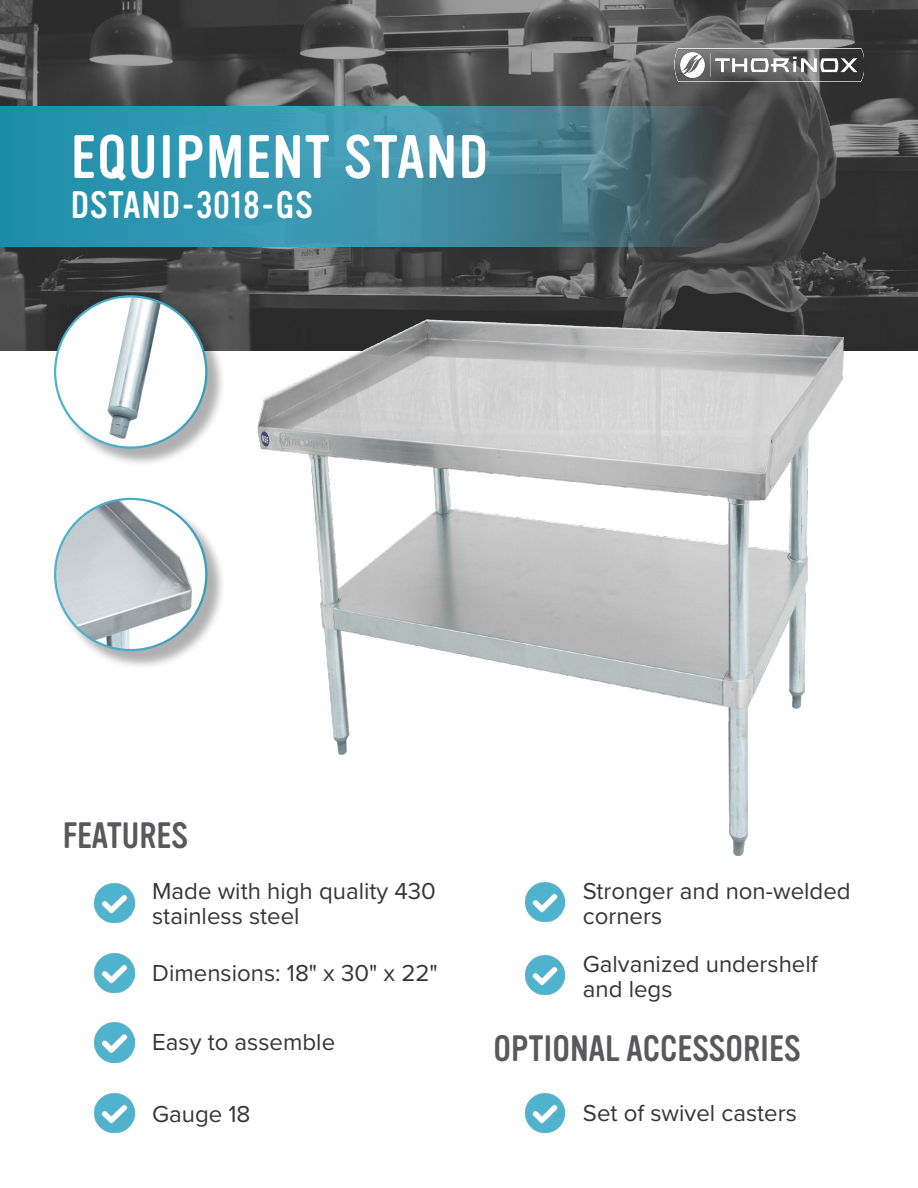
<style>
.page{position:relative;width:918px;height:1188px;background:#fff}
.page>*{position:absolute;margin:0;border:0;box-sizing:border-box;transform-origin:0 0}
.t1{font:60px "Vinyl OT";letter-spacing:.025em;color:#fff}
.t2{font:37.5px "Vinyl OT";letter-spacing:.025em;color:#fff}
.t3{font:36px "Vinyl OT";color:#59595b}
.t4{font:24px/25.5px "Proxima Nova";color:#373637}
</style>
<div class="page">
<svg style="left:0;top:0;width:918px;height:351px;background:#4c4c4c"></svg>
<img style="left:674px;top:49px;width:190px;height:32px">
<div style="left:57px;top:298px;width:169px;height:169px;background:#000;opacity:.31"></div>
<div style="left:55px;top:296px;width:151px;height:152px;background:#fff;border-radius:50%"></div>
<img style="left:78px;top:296px;width:128px;height:152px">
<div style="left:57px;top:500px;width:169px;height:170px;background:#000;opacity:.31"></div>
<div style="left:55px;top:499px;width:151px;height:151px;background:#fff;border-radius:50%"></div>
<img style="left:55px;top:499px;width:138px;height:150px">
<svg style="left:0;top:106px;width:717px;height:140px;background:#3b899e"></svg>
<img style="left:253px;top:282px;width:637px;height:574px">
<img style="left:526px;top:1093px;width:39px;height:39px">
<img style="left:526px;top:883px;width:39px;height:39px">
<img style="left:95px;top:884px;width:39px;height:39px">
<img style="left:95px;top:1023px;width:39px;height:39px">
<img style="left:95px;top:1093px;width:39px;height:39px">
<img style="left:95px;top:953px;width:39px;height:40px">
<img style="left:526px;top:955px;width:39px;height:40px">
<h1 class="t1" style="left:71px;top:124px;width:419px">EQUIPMENT STAND</h1>
<h2 class="t2" style="left:71px;top:184px;width:243px">DSTAND-3018-GS</h2>
<h3 class="t3" style="left:63px;top:816px;width:127px">FEATURES</h3>
<p class="t4" style="left:152px;top:877px;width:285px">Made with high quality 430 stainless steel</p>
<p class="t4" style="left:583px;top:877px;width:269px">Stronger and non-welded corners</p>
<p class="t4" style="left:152px;top:960px;width:287px">Dimensions: 18" x 30" x 22"</p>
<p class="t4" style="left:583px;top:950px;width:236px">Galvanized undershelf and legs</p>
<p class="t4" style="left:152px;top:1028px;width:184px">Easy to assemble</p>
<p class="t4" style="left:152px;top:1100px;width:100px">Gauge 18</p>
<h3 class="t3" style="left:494px;top:1029px;width:308px">OPTIONAL ACCESSORIES</h3>
<p class="t4" style="left:583px;top:1100px;width:215px">Set of swivel casters</p>
</div>
